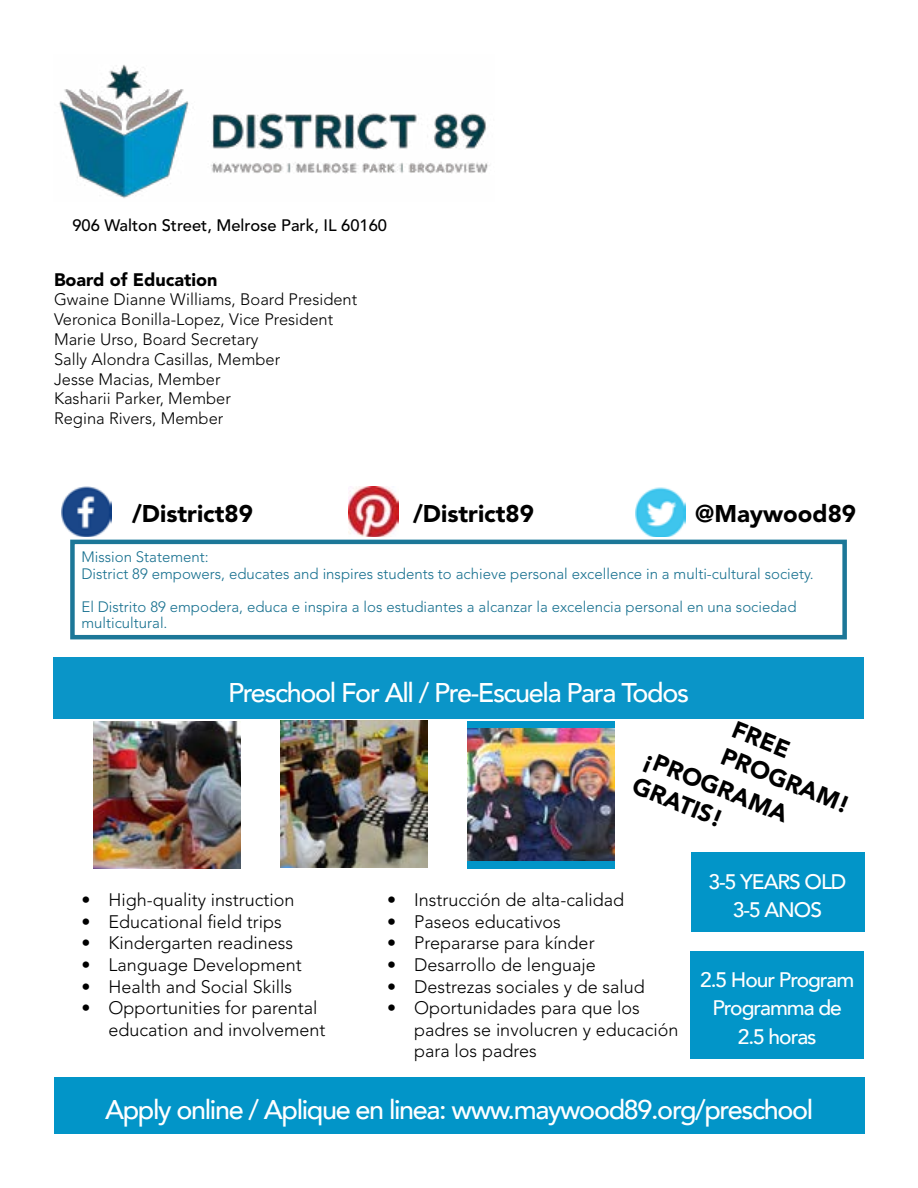
<style>
.page{position:relative;width:918px;height:1188px;background:#fff}
.page>*{position:absolute;margin:0;border:0;box-sizing:border-box;transform-origin:0 0}
.t1{font:500 27px "Avenir";letter-spacing:-.05em;color:#fff}
.t2{font:900 24px "Avenir LT Std";color:#000}
.t3{font:500 21px/28.5px "Avenir";letter-spacing:-.05em;color:#fff;text-align:center}
.t4{font:300 18px/21.6px "Avenir LT Std";color:#000}
.t5{font:900 18px "Avenir LT Std";color:#000}
.t6{font:300 16.5px/19.8px "Avenir LT Std";color:#000}
.t7{font:500 16.5px "Avenir LT Std";color:#000}
.t8{font:300 15px/16.5px "Avenir LT Std";color:#006385}
</style>
<div class="page">
<img style="left:59px;top:65px;width:431px;height:133px">
<div style="left:70px;top:540px;width:777px;height:99px;border:4px solid #086b8f"></div>
<img style="left:61px;top:486px;width:50px;height:51px">
<img style="left:636px;top:487px;width:50px;height:50px">
<img style="left:348px;top:486px;width:51px;height:51px">
<img style="left:94px;top:721px;width:147px;height:147px">
<img style="left:280px;top:721px;width:147px;height:147px">
<div style="left:467px;top:721px;width:148px;height:147px;background:#0295c8"></div>
<img style="left:467px;top:729px;width:148px;height:132px">
<div style="left:53px;top:658px;width:811px;height:61px;background:#0a95c8"></div>
<div style="left:691px;top:853px;width:173px;height:79px;background:#0295c8"></div>
<div style="left:54px;top:1077px;width:810px;height:57px;background:#0295c8"></div>
<div style="left:691px;top:951px;width:173px;height:108px;background:#0295c8"></div>
<p class="t7" style="left:72px;top:215px;width:316px">906 Walton Street, Melrose Park, IL 60160</p>
<p class="t5" style="left:54px;top:268px;width:165px">Board of Education</p>
<p class="t6" style="left:54px;top:290px;width:305px">Gwaine Dianne Williams, Board President<br>Veronica Bonilla-Lopez, Vice President<br>Marie Urso, Board Secretary<br>Sally Alondra Casillas, Member<br>Jesse Macias, Member<br>Kasharii Parker, Member<br>Regina Rivers, Member</p>
<h2 class="t2" style="left:132px;top:499px;width:122px">/District89</h2>
<h2 class="t2" style="left:413px;top:499px;width:122px">/District89</h2>
<h2 class="t2" style="left:695px;top:499px;width:162px">@Maywood89</h2>
<p class="t8" style="left:81px;top:549px;width:734px">Mission Statement:<br>District 89 empowers, educates and inspires students to achieve personal excellence in a multi-cultural society.</p>
<p class="t8" style="left:81px;top:598px;width:717px">El Distrito 89 empodera, educa e inspira a los estudiantes a alcanzar la excelencia personal en una sociedad multicultural.</p>
<h1 class="t1" style="left:228px;top:669px;width:462px">Preschool For All / Pre-Escuela Para Todos</h1>
<p class="t4" style="left:81px;top:889px;width:214px">• High-quality instruction</p>
<p class="t4" style="left:81px;top:911px;width:202px">• Educational field trips</p>
<p class="t4" style="left:81px;top:932px;width:213px">• Kindergarten readiness</p>
<p class="t4" style="left:81px;top:954px;width:222px">• Language Development</p>
<p class="t4" style="left:81px;top:976px;width:212px">• Health and Social Skills</p>
<p class="t4" style="left:108px;top:997px;width:219px;text-indent:-27px">• Opportunities for parental education and involvement</p>
<h2 class="t2" style="left:739px;top:715px;width:62px;rotate:22deg">FREE</h2>
<h2 class="t2" style="left:650px;top:744px;width:155px;rotate:22deg">¡PROGRAMA</h2>
<h2 class="t2" style="left:728px;top:741px;width:137px;rotate:22deg">PROGRAM!</h2>
<h2 class="t2" style="left:639px;top:771px;width:97px;rotate:22deg">GRATIS!</h2>
<p class="t4" style="left:387px;top:889px;width:239px">• Instrucción de alta-calidad</p>
<p class="t4" style="left:387px;top:911px;width:175px">• Paseos educativos</p>
<p class="t4" style="left:387px;top:932px;width:209px">• Prepararse para kínder</p>
<p class="t4" style="left:387px;top:954px;width:210px">• Desarrollo de lenguaje</p>
<p class="t4" style="left:387px;top:976px;width:259px">• Destrezas sociales y de salud</p>
<p class="t4" style="left:414px;top:997px;width:266px;text-indent:-27px">• Oportunidades para que los padres se involucren y educación para los padres</p>
<p class="t3" style="left:709px;top:866px;width:139px">3-5 YEARS OLD<br>3-5 ANOS</p>
<p class="t3" style="left:700px;top:964px;width:156px">2.5 Hour Program<br>Programma de<br>2.5 horas</p>
<h1 class="t1" style="left:105px;top:1086px;width:710px">Apply online / Aplique en linea: www.maywood89.org/preschool</h1>
</div>
